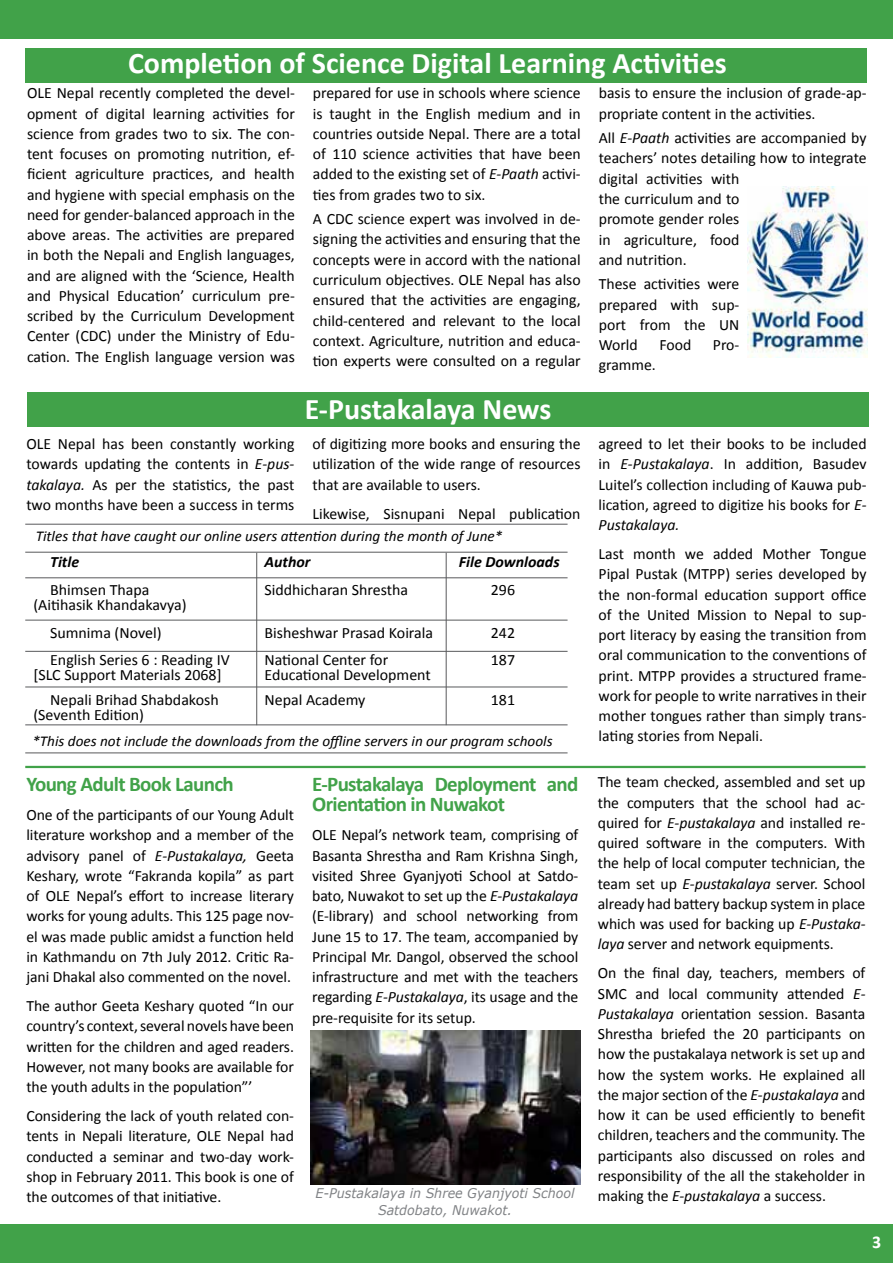
<style>
.page{position:relative;width:893px;height:1263px;background:#fff}
.page>*{position:absolute;margin:0;border:0;box-sizing:border-box;transform-origin:0 0}
.t1{font:700 30px "Calibri";color:#fff}
.t2{font:700 21px/20.2px "Calibri";letter-spacing:-.03em;color:#41a249}
.t3{font:700 18px "Calibri";color:#fff}
.t4{font:15.75px/20.2px "Calibri";color:#000;text-align:justify}
.t5{font:italic 700 15.75px "Calibri";color:#000}
.t6{font:italic 15px "Calibri";color:#000}
.t7{font:italic 13.35px/16px "Verdana";color:#808285;text-align:center;scale:.94 1}
.s1{font-style:italic}
</style>
<div class="page">
<div style="left:0;top:1225px;width:893px;height:38px;background:#41a249"></div>
<div style="left:0;top:0;width:893px;height:39px;background:#41a249"></div>
<hr style="left:25px;top:766px;width:840px;height:2px;background:#41a249">
<div style="left:27px;top:392px;width:842px;height:34px;background:#41a249"></div>
<img style="left:310px;top:1031px;width:270px;height:153px">
<hr style="left:256px;top:553px;width:1px;height:172px;background:#58595b">
<hr style="left:446px;top:553px;width:1px;height:172px;background:#58595b">
<hr style="left:25px;top:524px;width:543px;height:1px;background:#58595b">
<hr style="left:25px;top:552px;width:543px;height:1px;background:#58595b">
<hr style="left:25px;top:577px;width:543px;height:1px;background:#58595b">
<hr style="left:25px;top:620px;width:543px;height:1px;background:#58595b">
<hr style="left:25px;top:651px;width:543px;height:1px;background:#58595b">
<hr style="left:25px;top:687px;width:543px;height:1px;background:#58595b">
<hr style="left:25px;top:724px;width:543px;height:1px;background:#58595b">
<hr style="left:25px;top:752px;width:543px;height:1px;background:#58595b">
<div style="left:25px;top:48px;width:842px;height:34px;background:#41a249"></div>
<img style="left:748px;top:187px;width:119px;height:170px">
<h1 class="t1" style="left:128px;top:45px;width:600px">Completion of Science Digital Learning Activities</h1>
<p class="t4" style="left:27px;top:82px;width:269px">OLE Nepal recently completed the devel&shy;opment of digital learning activities for science from grades two to six. The con&shy;tent focuses on promoting nutrition, ef&shy;ficient agriculture practices, and health and hygiene with special emphasis on the need for gender-balanced approach in the above areas. The activities are prepared in both the Nepali and English languages, and are aligned with the ‘Science, Health and Physical Education’ curriculum pre&shy;scribed by the Curriculum Development Center (CDC) under the Ministry of Edu&shy;cation. The English language version was</p>
<p class="t4" style="left:313px;top:82px;width:269px">prepared for use in schools where science is taught in the English medium and in countries outside Nepal. There are a total of 110 science activities that have been added to the existing set of <span class="s1">E-Paath</span> activi&shy;ties from grades two to six.</p>
<p class="t4" style="left:313px;top:208px;width:269px">A CDC science expert was involved in de&shy;signing the activities and ensuring that the concepts were in accord with the national curriculum objectives. OLE Nepal has also ensured that the activities are engaging, child-centered and relevant to the local context. Agriculture, nutrition and educa&shy;tion experts were consulted on a regular</p>
<h1 class="t1" style="left:305px;top:391px;width:248px">E-Pustakalaya News</h1>
<p class="t4" style="left:26px;top:433px;width:270px">OLE Nepal has been constantly working towards updating the contents in <span class="s1">E-pus&shy;takalaya.</span> As per the statistics, the past two months have been a success in terms</p>
<p class="t4" style="left:312px;top:433px;width:270px">of digitizing more books and ensuring the utilization of the wide range of resources that are available to users.</p>
<p class="t4" style="left:312px;top:502px;width:270px">Likewise, Sisnupani Nepal publication</p>
<p class="t6" style="left:36px;top:527px;width:468px">Titles that have caught our online users attention during the month of June*</p>
<p class="t5" style="left:50px;top:552px;width:31px">Title</p>
<p class="t5" style="left:264px;top:552px;width:48px">Author</p>
<p class="t5" style="left:459px;top:552px;width:102px">File Downloads</p>
<p class="t4" style="left:50px;top:579px;width:101px">Bhimsen Thapa</p>
<p class="t4" style="left:264px;top:579px;width:145px">Siddhicharan Shrestha</p>
<p class="t4" style="left:491px;top:579px;width:26px">296</p>
<p class="t4" style="left:33px;top:590px;width:155px;line-height:27.8px;text-align:center">(Aitihasik Khandakavya)<br>Sumnima (Novel)</p>
<p class="t4" style="left:264px;top:622px;width:170px">Bisheshwar Prasad Koirala</p>
<p class="t4" style="left:491px;top:622px;width:26px">242</p>
<p class="t4" style="left:50px;top:649px;width:181px">English Series 6 : Reading IV</p>
<p class="t4" style="left:264px;top:649px;width:125px">National Center for</p>
<p class="t4" style="left:491px;top:649px;width:26px">187</p>
<p class="t4" style="left:33px;top:664px;width:190px">[SLC Support Materials 2068]</p>
<p class="t4" style="left:264px;top:664px;width:168px">Educational Development</p>
<p class="t4" style="left:50px;top:689px;width:170px">Nepali Brihad Shabdakosh</p>
<p class="t4" style="left:264px;top:689px;width:102px">Nepal Academy</p>
<p class="t4" style="left:491px;top:689px;width:26px">181</p>
<p class="t4" style="left:33px;top:704px;width:112px">(Seventh Edition)</p>
<p class="t6" style="left:32px;top:732px;width:522px">*This does not include the downloads from the offline servers in our program schools</p>
<h2 class="t2" style="left:26px;top:773px;width:209px">Young Adult Book Launch</h2>
<p class="t4" style="left:26px;top:804px;width:269px">One of the participants of our Young Adult literature workshop and a member of the advisory panel of <span class="s1">E-Pustakalaya,</span> Geeta Keshary, wrote “Fakranda kopila” as part of OLE Nepal’s effort to increase literary works for young adults. This 125 page nov&shy;el was made public amidst a function held in Kathmandu on 7th July 2012. Critic Ra&shy;jani Dhakal also commented on the novel.</p>
<p class="t4" style="left:26px;top:995px;width:269px">The author Geeta Keshary quoted “In our country’s context, several novels have been written for the children and aged readers.<br>However, not many books are available for the youth adults in the population”’</p>
<p class="t4" style="left:26px;top:1105px;width:269px">Considering the lack of youth related con&shy;tents in Nepali literature, OLE Nepal had conducted a seminar and two-day work&shy;shop in February 2011. This book is one of the outcomes of that initiative.</p>
<h2 class="t2" style="left:312px;top:773px;width:268px">E-Pustakalaya Deployment and<br>Orientation in Nuwakot</h2>
<p class="t4" style="left:312px;top:824px;width:268px">OLE Nepal’s network team, comprising of Basanta Shrestha and Ram Krishna Singh, visited Shree Gyanjyoti School at Satdo&shy;bato, Nuwakot to set up the <span class="s1">E-Pustakalaya </span>(E-library) and school networking from June 15 to 17. The team, accompanied by Principal Mr. Dangol, observed the school infrastructure and met with the teachers regarding <span class="s1">E-Pustakalaya</span>, its usage and the pre-requisite for its setup.</p>
<p class="t7" style="left:316px;top:1185px;width:277px">E-Pustakalaya in Shree Gyanjyoti School<br>Satdobato, Nuwakot.</p>
<p class="t4" style="left:599px;top:82px;width:269px">basis to ensure the inclusion of grade-ap&shy;propriate content in the activities.</p>
<p class="t4" style="left:599px;top:127px;width:269px;text-align:left">All <span class="s1">E-Paath</span> activities are accompanied by teachers’ notes detailing how to integrate digital activities with<br>the curriculum and to<br>promote gender roles<br>in agriculture, food<br>and nutrition.</p>
<p class="t4" style="left:599px;top:273px;width:142px">These activities were prepared with sup&shy;port from the UN World</p>
<p class="t4" style="left:659px;top:334px;width:33px">Food</p>
<p class="t4" style="left:713px;top:334px;width:28px">Pro-</p>
<p class="t4" style="left:599px;top:354px;width:59px">gramme.</p>
<p class="t4" style="left:599px;top:433px;width:270px">agreed to let their books to be included in <span class="s1">E-Pustakalaya</span>. In addition, Basudev Luitel’s collection including of Kauwa pub&shy;lication, agreed to digitize his books for <span class="s1">E-Pustakalaya.</span></p>
<p class="t4" style="left:599px;top:543px;width:270px">Last month we added Mother Tongue Pipal Pustak (MTPP) series developed by the non-formal education support office of the United Mission to Nepal to sup&shy;port literacy by easing the transition from oral communication to the conventions of print. MTPP provides a structured frame&shy;work for people to write narratives in their mother tongues rather than simply trans&shy;lating stories from Nepali.</p>
<p class="t4" style="left:598px;top:771px;width:269px">The team checked, assembled and set up the computers that the school had ac&shy;quired for <span class="s1">E-pustakalaya</span> and installed re&shy;quired software in the computers. With the help of local computer technician, the team set up <span class="s1">E-pustakalaya</span> server. School already had battery backup system in place which was used for backing up <span class="s1">E-Pustaka&shy;laya</span> server and network equipments.</p>
<p class="t4" style="left:598px;top:962px;width:269px">On the final day, teachers, members of SMC and local community attended <span class="s1">E-Pustakalaya</span> orientation session. Basanta Shrestha briefed the 20 participants on how the pustakalaya network is set up and how the system works. He explained all the major section of the <span class="s1">E-pustakalaya</span> and how it can be used efficiently to benefit children, teachers and the community. The participants also discussed on roles and responsibility of the all the stakeholder in making the <span class="s1">E-pustakalaya</span> a success.</p>
<p class="t3" style="left:872px;top:1230px;width:11px">3</p>
</div>
